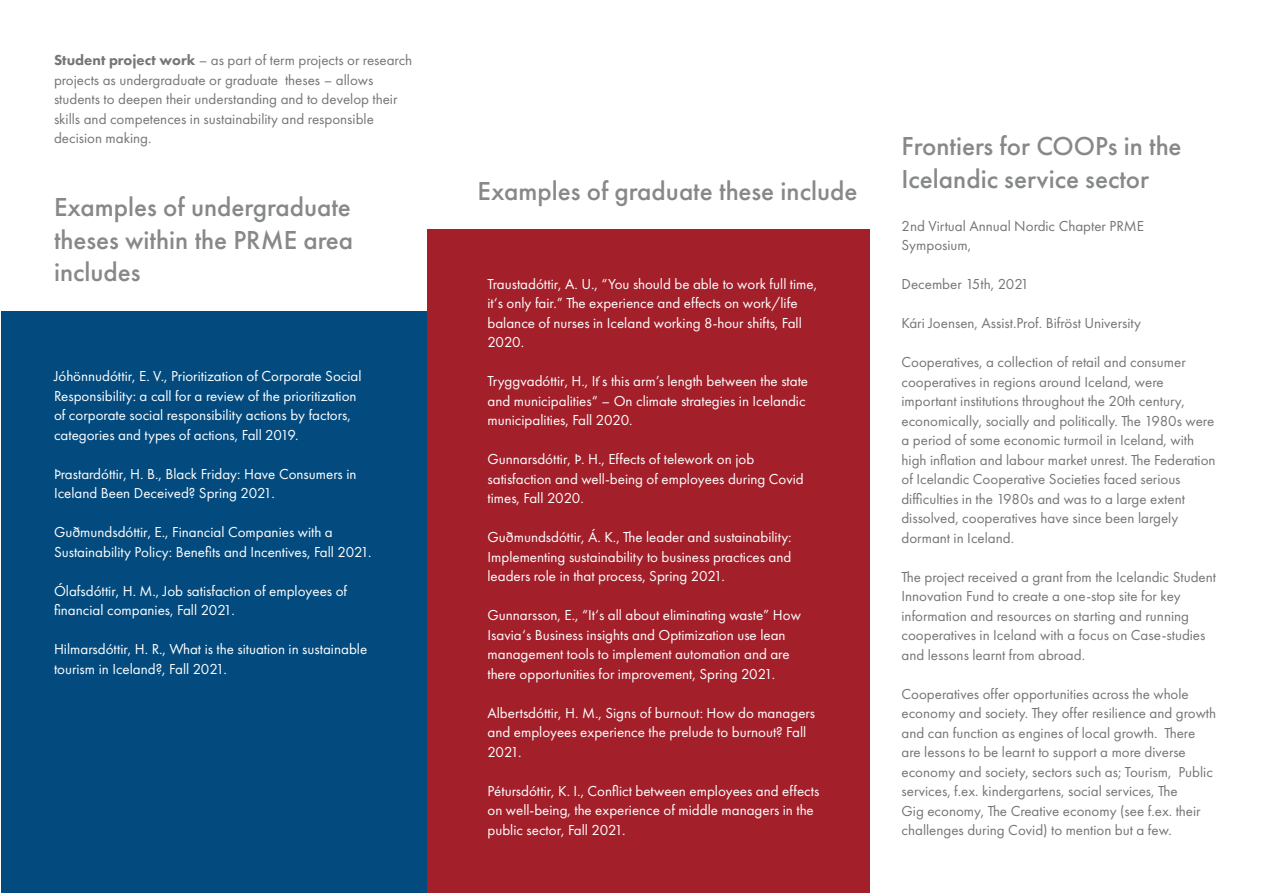
<style>
.page{position:relative;width:1263px;height:893px;background:#fff}
.page>*{position:absolute;margin:0;border:0;box-sizing:border-box;transform-origin:0 0}
.t1{font:500 27px "Futura PT";color:#86888a}
.t2{font:15px/19.5px "Futura PT";color:#fff}
.t3{font:15px/19.5px "Futura PT";color:#747576}
.s1{font-weight:800}
</style>
<div class="page">
<div style="left:1px;top:311px;width:433px;height:582px;background:#034b7f"></div>
<div style="left:427px;top:230px;width:443px;height:663px;background:#a3202b"></div>
<p class="t3" style="left:54px;top:51px;width:360px"><span class="s1">Student project work</span> – as part of term projects or research projects as undergraduate or graduate theses – allows students to deepen their understanding and to develop their skills and competences in sustainability and responsible decision making.</p>
<p class="t1" style="left:54px;top:191px;width:298px">Examples of undergraduate</p>
<p class="t1" style="left:54px;top:223px;width:301px">theses within the PRME area</p>
<p class="t1" style="left:54px;top:256px;width:88px">includes</p>
<p class="t2" style="left:54px;top:366px;width:309px">Jóhönnudóttir, E. V., Prioritization of Corporate Social Responsibility: a call for a review of the prioritization of corporate social responsibility actions by factors, categories and types of actions, Fall 2019.</p>
<p class="t2" style="left:54px;top:464px;width:304px">Þrastardóttir, H. B., Black Friday: Have Consumers in<br>Iceland Been Deceived? Spring 2021.</p>
<p class="t2" style="left:54px;top:522px;width:319px">Guðmundsdóttir, E., Financial Companies with a<br>Sustainability Policy: Benefits and Incentives, Fall 2021.</p>
<p class="t2" style="left:54px;top:581px;width:295px">Ólafsdóttir, H. M., Job satisfaction of employees of financial companies, Fall 2021.</p>
<p class="t2" style="left:54px;top:639px;width:315px">Hilmarsdóttir, H. R., What is the situation in sustainable tourism in Iceland?, Fall 2021.</p>
<p class="t1" style="left:477px;top:174px;width:381px">Examples of graduate these include</p>
<p class="t2" style="left:487px;top:274px;width:331px">Traustadóttir, A. U., “You should be able to work full time, it‘s only fair.” The experience and effects on work/life balance of nurses in Iceland working 8-hour shifts, Fall 2020.</p>
<p class="t2" style="left:487px;top:372px;width:322px">Tryggvadóttir, H., It ́s this arm’s length between the state and municipalities“ – On climate strategies in Icelandic municipalities, Fall 2020.</p>
<p class="t2" style="left:487px;top:450px;width:318px">Gunnarsdóttir, Þ. H., Effects of telework on job satisfaction and well-being of employees during Covid times, Fall 2020.</p>
<p class="t2" style="left:487px;top:528px;width:306px;text-align:justify">Guðmundsdóttir, Á. K., The leader and sustainability:<br>Implementing sustainability to business practices and leaders role in that process, Spring 2021.</p>
<p class="t2" style="left:487px;top:606px;width:315px">Gunnarsson, E., “It‘s all about eliminating waste” How Isavia‘s Business insights and Optimization use lean management tools to implement automation and are there opportunities for improvement, Spring 2021.</p>
<p class="t2" style="left:487px;top:703px;width:329px">Albertsdóttir, H. M., Signs of burnout: How do managers and employees experience the prelude to burnout? Fall<br>2021.</p>
<p class="t2" style="left:487px;top:781px;width:333px">Pétursdóttir, K. I., Conflict between employees and effects on well-being, the experience of middle managers in the public sector, Fall 2021.</p>
<p class="t1" style="left:901px;top:130px;width:282px">Frontiers for COOPs in the</p>
<p class="t1" style="left:901px;top:162px;width:249px">Icelandic service sector</p>
<p class="t3" style="left:901px;top:216px;width:244px">2nd Virtual Annual Nordic Chapter PRME<br>Symposium,</p>
<p class="t3" style="left:901px;top:275px;width:129px">December 15th, 2021</p>
<p class="t3" style="left:901px;top:314px;width:241px">Kári Joensen, Assist.Prof. Bifröst University</p>
<p class="t3" style="left:901px;top:353px;width:316px">Cooperatives, a collection of retail and consumer cooperatives in regions around Iceland, were important institutions throughout the 20th century, economically, socially and politically. The 1980s were a period of some economic turmoil in Iceland, with high inflation and labour market unrest. The Federation of Icelandic Cooperative Societies faced serious difficulties in the 1980s and was to a large extent dissolved, cooperatives have since been largely dormant in Iceland.</p>
<p class="t3" style="left:901px;top:567px;width:316px">The project received a grant from the Icelandic Student Innovation Fund to create a one-stop site for key information and resources on starting and running cooperatives in Iceland with a focus on Case-studies and lessons learnt from abroad.</p>
<p class="t3" style="left:901px;top:684px;width:316px">Cooperatives offer opportunities across the whole economy and society. They offer resilience and growth and can function as engines of local growth. There are lessons to be learnt to support a more diverse economy and society, sectors such as; Tourism, Public services, f.ex. kindergartens, social services, The<br>Gig economy, The Creative economy (see f.ex. their challenges during Covid) to mention but a few.</p>
</div>
